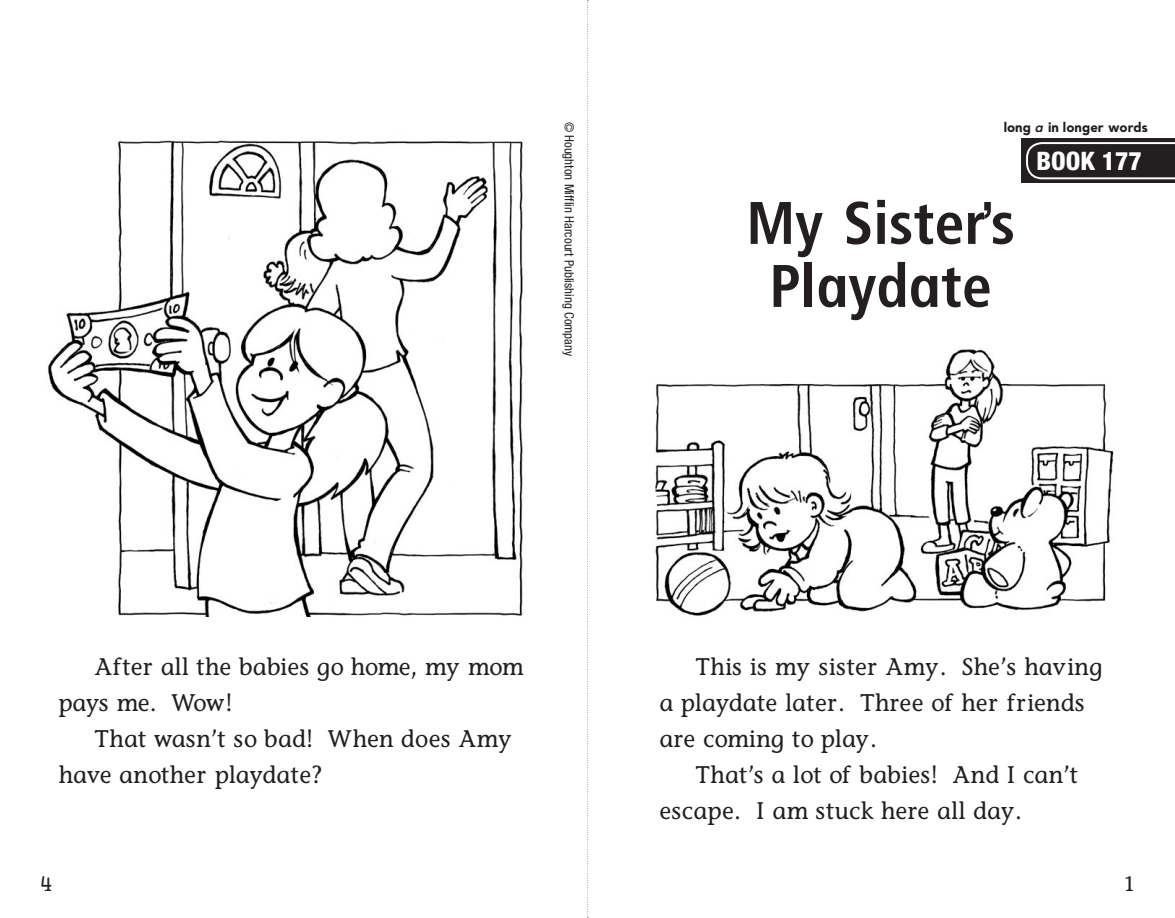
<style>
.page{position:relative;width:1175px;height:918px;background:#fff}
.page>*{position:absolute;margin:0;border:0;box-sizing:border-box;transform-origin:0 0}
.t1{font:700 60px/63px "Frutiger Primary HMH Cn";color:#231f20;text-align:center}
.t2{font:800 condensed 25.5px "Helvetica Neue LT Std";color:#fff}
.t3{font:24px/36px "Stone Informal Primary HMH";color:#231f20}
.t4{font:21px "Stone Informal Primary HMH";color:#231f20}
.t5{font:900 13.5px "Avenir Primary HMH";color:#231f20}
.t6{font:condensed 12.75px "Helvetica Neue LT Std";color:#231f20}
.s1{font-weight:700;font-style:italic}
</style>
<div class="page">
<div style="left:1021px;top:138px;width:153px;height:45px;background:#231f20"></div>
<svg style="left:1026px;top:142px;width:148px;height:37px"></svg>
<img style="left:48px;top:140px;width:475px;height:476px">
<img style="left:655px;top:349px;width:459px;height:267px">
<svg style="left:587px;top:0;width:1px;height:918px"></svg>
<p class="t6" style="left:577px;top:122px;width:236px;rotate:90deg">© Houghton Mifflin Harcourt Publishing Company</p>
<p class="t5" style="left:1003px;top:119px;width:146px">long <span class="s1">a</span> in longer words</p>
<h1 class="t1" style="left:746px;top:192px;width:270px">My Sister’s<br>Playdate</h1>
<p class="t2" style="left:1036px;top:145px;width:106px">BOOK 177</p>
<p class="t3" style="left:58px;top:649px;width:466px;text-indent:36px">After all the babies go home, my mom pays me. Wow!</p>
<p class="t3" style="left:58px;top:721px;width:455px;text-indent:36px">That wasn’t so bad! When does Amy have another playdate?</p>
<p class="t3" style="left:659px;top:649px;width:444px;text-indent:36px">This is my sister Amy. She’s having a playdate later. Three of her friends are coming to play.</p>
<p class="t3" style="left:659px;top:757px;width:420px;text-indent:36px">That’s a lot of babies! And I can’t escape. I am stuck here all day.</p>
<p class="t4" style="left:40px;top:871px;width:13px">4</p>
<p class="t4" style="left:1123px;top:871px;width:12px">1</p>
</div>
